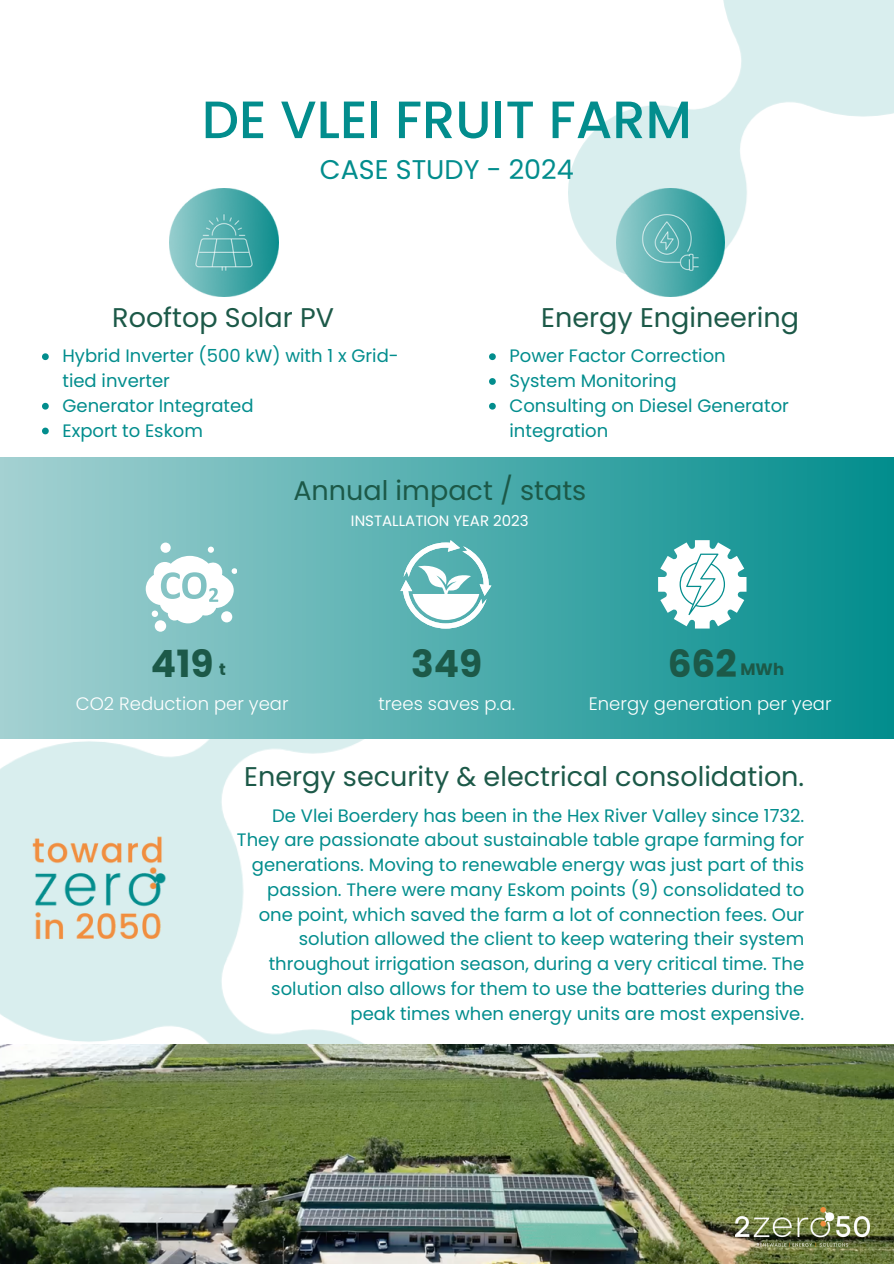
<style>
.page{position:relative;width:894px;height:1264px;background:#fff}
.page>*{position:absolute;margin:0;border:0;box-sizing:border-box;transform-origin:0 0}
.t1{font:500 52.5px "Poppins";color:#028d8d}
.t2{font:700 37.5px "Poppins";color:#1c5948}
.t3{font:27px "Poppins";color:#1c5948}
.t4{font:27px "Poppins";color:#028d8d}
.t5{font:18px/24.8px "Poppins";color:#028d8d}
.t6{font:300 18px "Poppins";color:#fff}
.t7{font:700 16.5px "Poppins";color:#1c5948}
.t8{font:15px "Poppins";color:#fff}
</style>
<div class="page">
<img style="left:568px;top:0;width:325px;height:270px">
<img style="left:0;top:738px;width:409px;height:306px">
<img style="left:0;top:1044px;width:893px;height:219px">
<img style="left:735px;top:1207px;width:134px;height:39px">
<img style="left:0;top:807px;width:202px;height:163px">
<img style="left:169px;top:188px;width:109px;height:108px">
<img style="left:615px;top:188px;width:108px;height:108px">
<div style="left:0;top:457px;width:893px;height:281px;background:linear-gradient(to right,#a4d1d2,#028d8d)"></div>
<svg style="left:146px;top:542px;width:91px;height:89px"></svg>
<svg style="left:400px;top:540px;width:91px;height:88px"></svg>
<svg style="left:658px;top:540px;width:88px;height:88px"></svg>
<svg style="left:42px;top:353px;width:7px;height:7px"></svg>
<svg style="left:42px;top:403px;width:7px;height:6px"></svg>
<svg style="left:42px;top:427px;width:7px;height:7px"></svg>
<svg style="left:489px;top:353px;width:6px;height:7px"></svg>
<svg style="left:489px;top:378px;width:6px;height:7px"></svg>
<svg style="left:489px;top:403px;width:6px;height:6px"></svg>
<p class="t1" style="left:202px;top:83px;width:491px">DE VLEI FRUIT FARM</p>
<p class="t4" style="left:320px;top:150px;width:255px">CASE STUDY - 2024</p>
<p class="t3" style="left:112px;top:298px;width:223px">Rooftop Solar PV</p>
<p class="t5" style="left:62px;top:343px;width:338px">Hybrid Inverter (500 kW) with 1 x Grid&shy;tied inverter</p>
<p class="t5" style="left:62px;top:393px;width:192px">Generator Integrated</p>
<p class="t5" style="left:62px;top:418px;width:142px">Export to Eskom</p>
<p class="t3" style="left:541px;top:298px;width:259px">Energy Engineering</p>
<p class="t5" style="left:509px;top:343px;width:218px">Power Factor Correction</p>
<h4 class="t5" style="left:509px;top:368px;width:169px">System Monitoring</h4>
<p class="t5" style="left:509px;top:393px;width:281px">Consulting on Diesel Generator integration</p>
<h5 class="t3" style="left:293px;top:471px;width:294px">Annual impact / stats</h5>
<h6 class="t8" style="left:351px;top:510px;width:179px">INSTALLATION YEAR 2023</h6>
<p class="t2" style="left:151px;top:638px;width:64px">419</p>
<h2 class="t2" style="left:411px;top:638px;width:73px">349</h2>
<h5 class="t2" style="left:667px;top:638px;width:71px">662</h5>
<p class="t7" style="left:219px;top:658px;width:8px">t</p>
<h6 class="t7" style="left:740px;top:658px;width:45px">MWh</h6>
<h4 class="t7" style="left:750px;top:658px;width:45px">MWh</h4>
<h2 class="t6" style="left:76px;top:691px;width:214px">CO2 Reduction per year</h2>
<h6 class="t6" style="left:378px;top:691px;width:138px">trees saves p.a.</h6>
<h2 class="t6" style="left:588px;top:691px;width:244px">Energy generation per year</h2>
<p class="t3" style="left:244px;top:758px;width:561px">Energy security &amp; electrical consolidation.</p>
<p class="t5" style="left:237px;top:802px;width:568px;text-align:right">De Vlei Boerdery has been in the Hex River Valley since 1732.<br>They are passionate about sustainable table grape farming for generations. Moving to renewable energy was just part of this passion. There were many Eskom points (9) consolidated to one point, which saved the farm a lot of connection fees. Our solution allowed the client to keep watering their system throughout irrigation season, during a very critical time. The solution also allows for them to use the batteries during the peak times when energy units are most expensive.</p>
</div>
